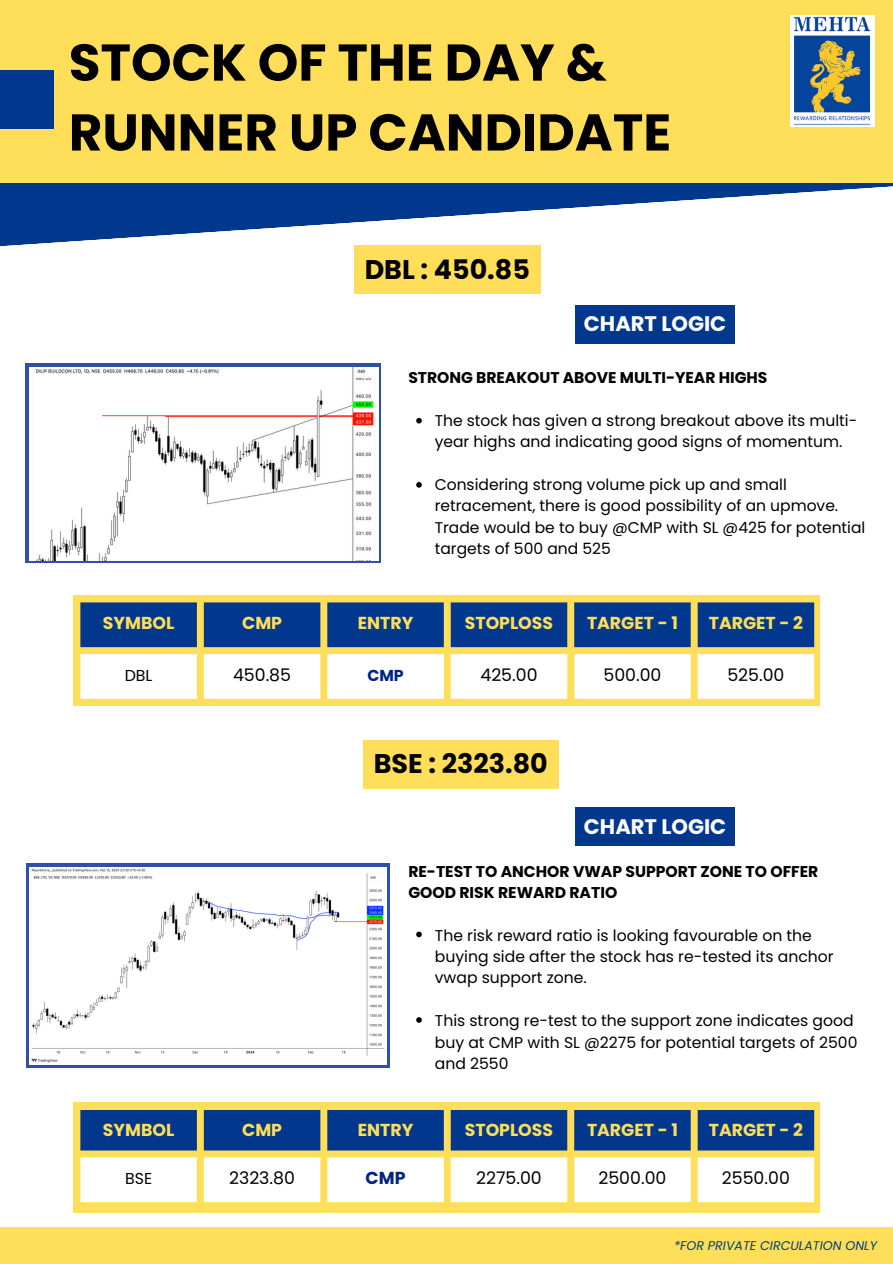
<style>
.page{position:relative;width:893px;height:1264px;background:#fff}
.page>*{position:absolute;margin:0;border:0;box-sizing:border-box;transform-origin:0 0}
.t1{font:700 51.6px/69.9px "Poppins";color:#000}
.t2{font:700 27px "Poppins";color:#000}
.t3{font:700 21px "Poppins";color:#fff}
.t4{font:700 17.25px "Poppins";color:#ffde59}
.t5{font:17.25px "Poppins";color:#000}
.t6{font:700 17.25px "Poppins";color:#012388}
.t7{font:15.75px "Poppins";color:#000}
.t8{font:700 15.75px "Poppins";color:#012388}
.t9{font:15.6px/21.3px "Poppins";color:#000}
.t10{font:700 15.6px/21.3px "Poppins";color:#000}
.t11{font:italic 12.6px "Poppins";color:#04407d}
</style>
<div class="page">
<svg style="left:0;top:182px;width:892px;height:65px;fill:#01388e"></svg>
<div style="left:0;top:0;width:892px;height:182px;background:#ffde59"></div>
<div style="left:0;top:1226px;width:892px;height:37px;background:#ffde59"></div>
<div style="left:0;top:71px;width:54px;height:58px;background:#01388e"></div>
<div style="left:790px;top:15px;width:84px;height:111px;background:#fff"></div>
<img style="left:794px;top:16px;width:76px;height:109px">
<svg style="left:26px;top:364px;width:355px;height:199px;fill:#304fa9"></svg>
<img style="left:29px;top:367px;width:349px;height:193px">
<div style="left:74px;top:594px;width:745px;height:111px;background:#ffde59"></div>
<svg style="left:80px;top:602px;width:734px;height:45px;background:#0f418a"></svg>
<svg style="left:80px;top:654px;width:734px;height:44px;background:#fffdf6"></svg>
<svg style="left:416px;top:418px;width:6px;height:5px"></svg>
<svg style="left:416px;top:482px;width:6px;height:5px"></svg>
<div style="left:575px;top:305px;width:159px;height:38px;background:#01388e"></div>
<svg style="left:416px;top:931px;width:6px;height:6px"></svg>
<svg style="left:416px;top:1017px;width:6px;height:5px"></svg>
<div style="left:575px;top:807px;width:159px;height:39px;background:#01388e"></div>
<svg style="left:26px;top:863px;width:363px;height:204px;background:#4e69b5"></svg>
<img style="left:29px;top:867px;width:357px;height:197px">
<div style="left:74px;top:1102px;width:745px;height:110px;background:#ffde59"></div>
<div style="left:80px;top:1110px;width:734px;height:40px;background:#01388e"></div>
<svg style="left:80px;top:1157px;width:734px;height:45px;background:#fffdf5"></svg>
<div style="left:354px;top:245px;width:186px;height:49px;background:#ffde59"></div>
<div style="left:363px;top:739px;width:195px;height:49px;background:#ffde59"></div>
<h1 class="t1" style="left:69px;top:28px;width:604px">STOCK OF THE DAY &amp;<br>RUNNER UP CANDIDATE</h1>
<p class="t2" style="left:364px;top:250px;width:167px">DBL : 450.85</p>
<p class="t3" style="left:584px;top:309px;width:144px">CHART LOGIC</p>
<p class="t10" style="left:408px;top:367px;width:360px">STRONG BREAKOUT ABOVE MULTI-YEAR HIGHS</p>
<p class="t9" style="left:434px;top:409px;width:424px">The stock has given a strong breakout above its multi&shy;year highs and indicating good signs of momentum.</p>
<p class="t9" style="left:434px;top:474px;width:432px">Considering strong volume pick up and small retracement, there is good possibility of an upmove.<br>Trade would be to buy @CMP with SL @425 for potential targets of 500 and 525</p>
<p class="t4" style="left:103px;top:611px;width:73px">SYMBOL</p>
<h2 class="t4" style="left:242px;top:611px;width:41px">CMP</h2>
<h3 class="t4" style="left:358px;top:611px;width:57px">ENTRY</h3>
<p class="t4" style="left:465px;top:611px;width:90px">STOPLOSS</p>
<h4 class="t4" style="left:587px;top:611px;width:92px">TARGET - 1</h4>
<p class="t4" style="left:708px;top:611px;width:96px">TARGET - 2</p>
<p class="t7" style="left:125px;top:664px;width:29px">DBL</p>
<p class="t5" style="left:233px;top:663px;width:60px">450.85</p>
<p class="t8" style="left:367px;top:664px;width:38px">CMP</p>
<p class="t5" style="left:480px;top:663px;width:59px">425.00</p>
<p class="t5" style="left:603px;top:663px;width:59px">500.00</p>
<p class="t5" style="left:727px;top:663px;width:59px">525.00</p>
<p class="t2" style="left:374px;top:744px;width:175px">BSE : 2323.80</p>
<h2 class="t3" style="left:584px;top:812px;width:144px">CHART LOGIC</h2>
<p class="t10" style="left:408px;top:860px;width:411px">RE-TEST TO ANCHOR VWAP SUPPORT ZONE TO OFFER<br>GOOD RISK REWARD RATIO</p>
<p class="t9" style="left:435px;top:924px;width:400px">The risk reward ratio is looking favourable on the buying side after the stock has re-tested its anchor vwap support zone.</p>
<p class="t9" style="left:435px;top:1010px;width:424px">This strong re-test to the support zone indicates good buy at CMP with SL @2275 for potential targets of 2500 and 2550</p>
<h3 class="t4" style="left:103px;top:1117px;width:73px">SYMBOL</h3>
<p class="t4" style="left:242px;top:1117px;width:41px">CMP</p>
<h4 class="t4" style="left:358px;top:1117px;width:57px">ENTRY</h4>
<p class="t4" style="left:465px;top:1117px;width:90px">STOPLOSS</p>
<p class="t4" style="left:587px;top:1117px;width:92px">TARGET - 1</p>
<p class="t4" style="left:708px;top:1117px;width:96px">TARGET - 2</p>
<p class="t7" style="left:125px;top:1167px;width:29px">BSE</p>
<p class="t5" style="left:229px;top:1166px;width:67px">2323.80</p>
<p class="t6" style="left:365px;top:1166px;width:41px">CMP</p>
<p class="t5" style="left:476px;top:1166px;width:67px">2275.00</p>
<p class="t5" style="left:598px;top:1166px;width:69px">2500.00</p>
<p class="t5" style="left:721px;top:1166px;width:69px">2550.00</p>
<p class="t11" style="left:674px;top:1236px;width:204px">*FOR PRIVATE CIRCULATION ONLY</p>
</div>
